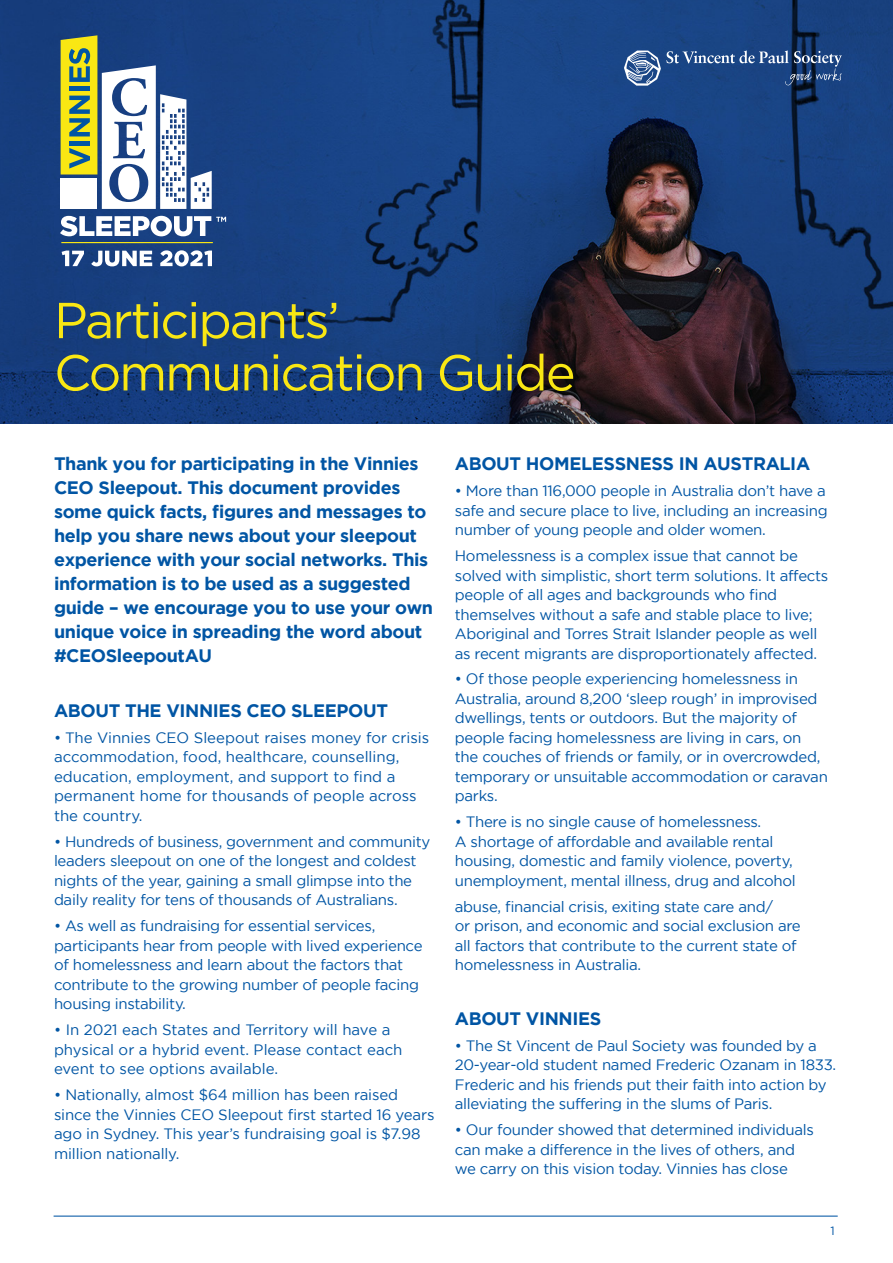
<style>
.page{position:relative;width:893px;height:1263px;background:#fff}
.page>*{position:absolute;margin:0;border:0;box-sizing:border-box;transform-origin:0 0}
.t1{font:50.4px/52.3px "Gotham";letter-spacing:-.04em;color:#f9e713}
.t2{font:700 18px/24px "Gotham";letter-spacing:-.02em;color:#0155a4}
.t3{font:15px/19.5px "Gotham";letter-spacing:-.02em;color:#0155a4}
.t4{font:15px/19.5px "Gotham";color:#0155a4}
.t5{font:12px "Gotham";color:#0155a5}
</style>
<div class="page">
<hr style="left:54px;top:1215px;width:784px;height:1px;background:#0155a4">
<img style="left:0;top:0;width:893px;height:423px">
<svg style="left:624px;top:50px;width:218px;height:36px;background:#3a5c91"></svg>
<svg style="left:60px;top:216px;width:166px;height:20px"></svg>
<svg style="left:61px;top:35px;width:151px;height:174px"></svg>
<hr style="left:61px;top:242px;width:152px;height:1px;background:#f9e713">
<svg style="left:62px;top:251px;width:22px;height:15px"></svg>
<svg style="left:91px;top:251px;width:61px;height:15px"></svg>
<svg style="left:160px;top:250px;width:52px;height:16px"></svg>
<p class="t1" style="left:54px;top:293px;width:523px">Participants’<br>Communication Guide</p>
<p class="t2" style="left:54px;top:451px;width:381px">Thank you for participating in the Vinnies CEO Sleepout. This document provides some quick facts, figures and messages to help you share news about your sleepout experience with your social networks. This information is to be used as a suggested guide – we encourage you to use your own unique voice in spreading the word about #CEOSleepoutAU</p>
<p class="t2" style="left:54px;top:698px;width:335px">ABOUT THE VINNIES CEO SLEEPOUT</p>
<p class="t4" style="left:54px;top:728px;width:377px">• The Vinnies CEO Sleepout raises money for crisis accommodation, food, healthcare, counselling, education, employment, and support to find a permanent home for thousands of people across the country.</p>
<p class="t3" style="left:54px;top:831px;width:378px">• Hundreds of business, government and community leaders sleepout on one of the longest and coldest nights of the year, gaining a small glimpse into the daily reality for tens of thousands of Australians.</p>
<p class="t3" style="left:54px;top:916px;width:370px">• As well as fundraising for essential services, participants hear from people with lived experience of homelessness and learn about the factors that contribute to the growing number of people facing housing instability.</p>
<p class="t4" style="left:54px;top:1020px;width:350px">• In 2021 each States and Territory will have a physical or a hybrid event. Please contact each event to see options available.</p>
<p class="t3" style="left:54px;top:1085px;width:382px">• Nationally, almost $64 million has been raised since the Vinnies CEO Sleepout first started 16 years ago in Sydney. This year’s fundraising goal is $7.98 million nationally.</p>
<p class="t2" style="left:455px;top:451px;width:357px">ABOUT HOMELESSNESS IN AUSTRALIA</p>
<p class="t3" style="left:455px;top:481px;width:374px">• More than 116,000 people in Australia don’t have a safe and secure place to live, including an increasing number of young people and older women.</p>
<p class="t3" style="left:455px;top:546px;width:375px">Homelessness is a complex issue that cannot be solved with simplistic, short term solutions. It affects people of all ages and backgrounds who find themselves without a safe and stable place to live; Aboriginal and Torres Strait Islander people as well as recent migrants are disproportionately affected.</p>
<p class="t3" style="left:455px;top:669px;width:375px">• Of those people experiencing homelessness in Australia, around 8,200 ‘sleep rough’ in improvised dwellings, tents or outdoors. But the majority of people facing homelessness are living in cars, on the couches of friends or family, or in overcrowded, temporary or unsuitable accommodation or caravan parks.</p>
<p class="t3" style="left:455px;top:812px;width:342px">• There is no single cause of homelessness.<br>A shortage of affordable and available rental housing, domestic and family violence, poverty, unemployment, mental illness, drug and alcohol</p>
<p class="t3" style="left:455px;top:896px;width:347px">abuse, financial crisis, exiting state care and/<br>or prison, and economic and social exclusion are all factors that contribute to the current state of homelessness in Australia.</p>
<p class="t2" style="left:455px;top:1006px;width:148px">ABOUT VINNIES</p>
<p class="t3" style="left:455px;top:1035px;width:383px">• The St Vincent de Paul Society was founded by a 20-year-old student named Frederic Ozanam in 1833.<br>Frederic and his friends put their faith into action by alleviating the suffering in the slums of Paris.</p>
<p class="t3" style="left:455px;top:1120px;width:361px">• Our founder showed that determined individuals can make a difference in the lives of others, and we carry on this vision today. Vinnies has close</p>
<p class="t5" style="left:830px;top:1224px;width:6px">1</p>
</div>
